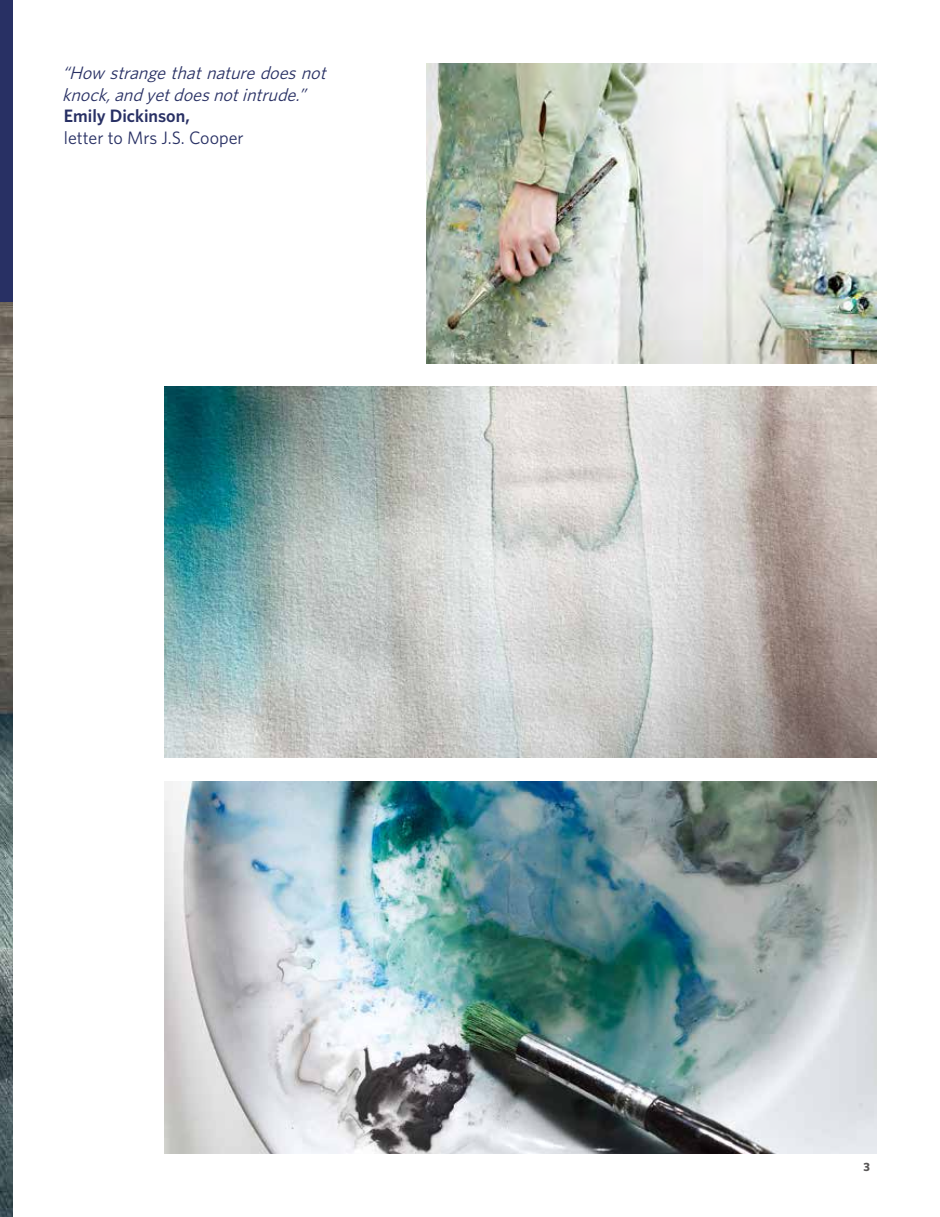
<style>
.page{position:relative;width:940px;height:1217px;background:#fff}
.page>*{position:absolute;margin:0;border:0;box-sizing:border-box;transform-origin:0 0}
.t1{font:italic 18px/21.6px "Whitney";color:#283064}
.t2{font:18px "Whitney";color:#283064}
.t3{font:600 18px "Whitney";color:#283064}
.t4{font:700 12px "Whitney";color:#595757}
</style>
<div class="page">
<img style="left:165px;top:781px;width:711px;height:371px">
<img style="left:0;top:302px;width:13px;height:914px">
<div style="left:0;top:0;width:13px;height:302px;background:#283064"></div>
<img style="left:427px;top:64px;width:449px;height:299px">
<img style="left:165px;top:386px;width:711px;height:371px">
<p class="t1" style="left:62px;top:61px;width:271px">“How strangethatnaturedoesnot knock,andyetdoesnotintrude.”</p>
<p class="t3" style="left:64px;top:104px;width:127px">Emily Dickinson,</p>
<p class="t2" style="left:64px;top:126px;width:181px">letter to Mrs J.S. Cooper</p>
<p class="t4" style="left:863px;top:1158px;width:8px">3</p>
</div>
